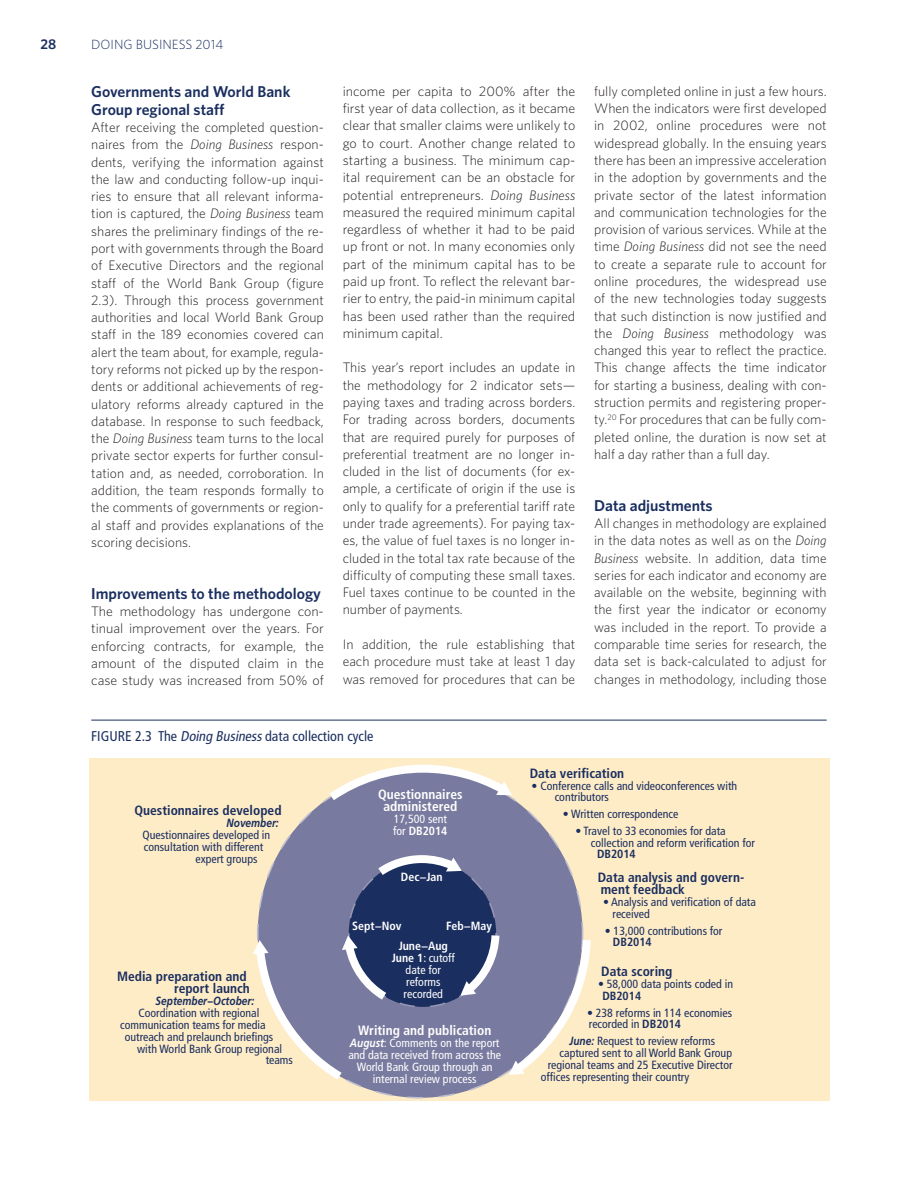
<style>
.page{position:relative;width:918px;height:1188px;background:#fff}
.page>*{position:absolute;margin:0;border:0;box-sizing:border-box;transform-origin:0 0}
.t1{font:600 15.75px/17.2px "Whitney";color:#1a2e5f}
.t2{font:condensed 14.1px "Frutiger";color:#1a2e5f}
.t3{font:600 14.1px "Whitney";color:#1a2e5f}
.t4{font:300 13.8px/17.2px "Whitney";color:#231f20;text-align:justify}
.t5{font:700 condensed 13.5px/11.9px "Frutiger";color:#1a2e5f;text-align:right}
.t6{font:700 condensed 13.5px/11.9px "Frutiger";color:#fff;text-align:center}
.t7{font:300 13.35px "Whitney";color:#1a2e5f}
.t8{font:condensed 11.85px/11.9px "Frutiger";color:#1a2e5f}
.t9{font:condensed 11.85px/11.9px "Frutiger";color:#fff;text-align:center;scale:.85 1}
.t10{font:condensed 11.85px/11.9px "Frutiger";color:#fff;text-align:center}
.t11{font:italic 700 11.85px "Frutiger";color:#1a2e5f;scale:.85 1}
.t12{font:700 condensed 11.85px "Frutiger";color:#fff}
.t13{font:700 condensed 11.85px "Frutiger";color:#1a2e5f}
.s1{font-style:italic}
.s2{font-weight:700}
.s3{font-weight:700;font-style:italic;font-stretch:normal}
</style>
<div class="page">
<div style="left:90px;top:759px;width:740px;height:342px;background:#feecc7"></div>
<div style="left:258px;top:770px;width:325px;height:328px;background:#797a9f;border-radius:50%"></div>
<svg style="left:321px;top:764px;width:192px;height:40px"></svg>
<div style="left:349px;top:860px;width:147px;height:147px;background:#1a2e5f;border-radius:50%"></div>
<svg style="left:253px;top:935px;width:142px;height:152px"></svg>
<svg style="left:458px;top:927px;width:133px;height:153px"></svg>
<svg style="left:370px;top:855px;width:92px;height:28px"></svg>
<hr style="left:91px;top:720px;width:736px;height:1px;background:#1a2e5f">
<p class="t3" style="left:40px;top:39px;width:17px">28</p>
<p class="t7" style="left:91px;top:39px;width:134px">DOING BUSINESS 2014</p>
<p class="t1" style="left:91px;top:84px;width:201px">Governments and World Bank<br>Group regional staff</p>
<p class="t4" style="left:91px;top:120px;width:234px">After receiving the completed question&shy;naires from the <span class="s1">Doing Business</span> respon&shy;dents, verifying the information against the law and conducting follow-up inqui&shy;ries to ensure that all relevant informa&shy;tion is captured, the <span class="s1">Doing Business</span> team shares the preliminary findings of the re&shy;port with governments through the Board of Executive Directors and the regional staff of the World Bank Group (figure 2.3). Through this process government authorities and local World Bank Group staff in the 189 economies covered can alert the team about, for example, regula&shy;tory reforms not picked up by the respon&shy;dents or additional achievements of reg&shy;ulatory reforms already captured in the database. In response to such feedback, the <span class="s1">Doing Business</span> team turns to the local private sector experts for further consul&shy;tation and, as needed, corroboration. In addition, the team responds formally to the comments of governments or region&shy;al staff and provides explanations of the scoring decisions.</p>
<p class="t1" style="left:91px;top:586px;width:231px">Improvements to the methodology</p>
<p class="t4" style="left:91px;top:604px;width:234px">The methodology has undergone con&shy;tinual improvement over the years. For enforcing contracts, for example, the amount of the disputed claim in the case study was increased from 50% of</p>
<p class="t4" style="left:343px;top:83px;width:234px">income per capita to 200% after the first year of data collection, as it became clear that smaller claims were unlikely to go to court. Another change related to starting a business. The minimum cap&shy;ital requirement can be an obstacle for potential entrepreneurs. <span class="s1">Doing Business </span>measured the required minimum capital regardless of whether it had to be paid up front or not. In many economies only part of the minimum capital has to be paid up front. To reflect the relevant bar&shy;rier to entry, the paid-in minimum capital has been used rather than the required minimum capital.</p>
<p class="t4" style="left:343px;top:360px;width:234px">This year’s report includes an update in the methodology for 2 indicator sets— paying taxes and trading across borders.<br>For trading across borders, documents that are required purely for purposes of preferential treatment are no longer in&shy;cluded in the list of documents (for ex&shy;ample, a certificate of origin if the use is only to qualify for a preferential tariff rate under trade agreements). For paying tax&shy;es, the value of fuel taxes is no longer in&shy;cluded in the total tax rate because of the difficulty of computing these small taxes.<br>Fuel taxes continue to be counted in the number of payments.</p>
<p class="t4" style="left:343px;top:637px;width:234px">In addition, the rule establishing that each procedure must take at least 1 day was removed for procedures that can be</p>
<p class="t2" style="left:91px;top:730px;width:284px">FIGURE 2.3 The <span class="s1">Doing Business</span> data collection cycle</p>
<p class="t4" style="left:594px;top:83px;width:234px">fully completed online in just a few hours.<br>When the indicators were first developed in 2002, online procedures were not widespread globally. In the ensuing years there has been an impressive acceleration in the adoption by governments and the private sector of the latest information and communication technologies for the provision of various services. While at the time <span class="s1">Doing Business</span> did not see the need to create a separate rule to account for online procedures, the widespread use of the new technologies today suggests that such distinction is now justified and the <span class="s1">Doing Business</span> methodology was changed this year to reflect the practice.<br>This change affects the time indicator for starting a business, dealing with con&shy;struction permits and registering proper&shy;ty.<sup>20</sup> For procedures that can be fully com&shy;pleted online, the duration is now set at half a day rather than a full day.</p>
<p class="t1" style="left:594px;top:498px;width:120px">Data adjustments</p>
<p class="t4" style="left:594px;top:516px;width:234px">All changes in methodology are explained in the data notes as well as on the <span class="s1">Doing Business</span> website. In addition, data time series for each indicator and economy are available on the website, beginning with the first year the indicator or economy was included in the report. To provide a comparable time series for research, the data set is back-calculated to adjust for changes in methodology, including those</p>
<p class="t5" style="left:135px;top:806px;width:149px">Questionnaires developed</p>
<p class="t11" style="left:227px;top:818px;width:63px">November:</p>
<p class="t8" style="left:143px;top:830px;width:129px">Questionnaires developed in</p>
<p class="t8" style="left:144px;top:842px;width:121px">consultation with different</p>
<p class="t8" style="left:195px;top:854px;width:64px">expert groups</p>
<p class="t5" style="left:117px;top:972px;width:134px">Media preparation and report launch</p>
<p class="t11" style="left:156px;top:996px;width:118px">September−October:</p>
<p class="t8" style="left:138px;top:1008px;width:123px">Coordination with regional</p>
<p class="t8" style="left:120px;top:1020px;width:147px">communication teams for media</p>
<p class="t8" style="left:125px;top:1032px;width:150px">outreach and prelaunch briefings</p>
<p class="t8" style="left:137px;top:1044px;width:147px">with World Bank Group regional</p>
<p class="t8" style="left:266px;top:1055px;width:29px">teams</p>
<p class="t6" style="left:378px;top:789px;width:86px">Questionnaires administered</p>
<p class="t10" style="left:393px;top:814px;width:56px;text-align:left">17,500 sent for <span class="s2">DB2014</span></p>
<p class="t12" style="left:401px;top:872px;width:43px">Dec−Jan</p>
<p class="t12" style="left:352px;top:921px;width:51px">Sept−Nov</p>
<p class="t12" style="left:446px;top:921px;width:47px">Feb−May</p>
<p class="t10" style="left:392px;top:941px;width:65px"><span class="s2">June−Aug<br>June 1</span>: cutoff date for reforms recorded</p>
<p class="t6" style="left:358px;top:1025px;width:135px">Writing and publication</p>
<p class="t9" style="left:348px;top:1038px;width:181px"><span class="s3">August</span>: Comments on the report and data received from across the<br>World Bank Group through an internal review process</p>
<p class="t5" style="left:530px;top:768px;width:96px">Data verification</p>
<p class="t8" style="left:555px;top:780px;width:184px;text-indent:-23px">• Conference calls and videoconferences with contributors</p>
<p class="t8" style="left:563px;top:809px;width:117px">• Written correspondence</p>
<p class="t8" style="left:591px;top:826px;width:166px;text-indent:-15px">• Travel to 33 economies for data collection and reform verification for</p>
<p class="t13" style="left:597px;top:850px;width:40px">DB2014</p>
<p class="t5" style="left:598px;top:873px;width:148px;text-align:left">Data analysis and govern&shy;ment feedback</p>
<p class="t8" style="left:613px;top:897px;width:145px;text-indent:-9px">• Analysis and verification of data received</p>
<p class="t8" style="left:605px;top:925px;width:119px">• 13,000 contributions for</p>
<p class="t13" style="left:613px;top:938px;width:40px">DB2014</p>
<p class="t5" style="left:601px;top:967px;width:73px">Data scoring</p>
<p class="t8" style="left:598px;top:979px;width:136px">• 58,000 data points coded in</p>
<p class="t13" style="left:602px;top:991px;width:40px">DB2014</p>
<p class="t8" style="left:587px;top:1007px;width:147px">• 238 reforms in 114 economies recorded in <span class="s2">DB2014</span></p>
<p class="t8" style="left:569px;top:1036px;width:147px"><span class="s3">June:</span> Request to review reforms</p>
<p class="t8" style="left:560px;top:1048px;width:174px">captured sent to all World Bank Group</p>
<p class="t8" style="left:548px;top:1060px;width:186px">regional teams and 25 Executive Director</p>
<p class="t8" style="left:541px;top:1072px;width:150px">offices representing their country</p>
</div>
